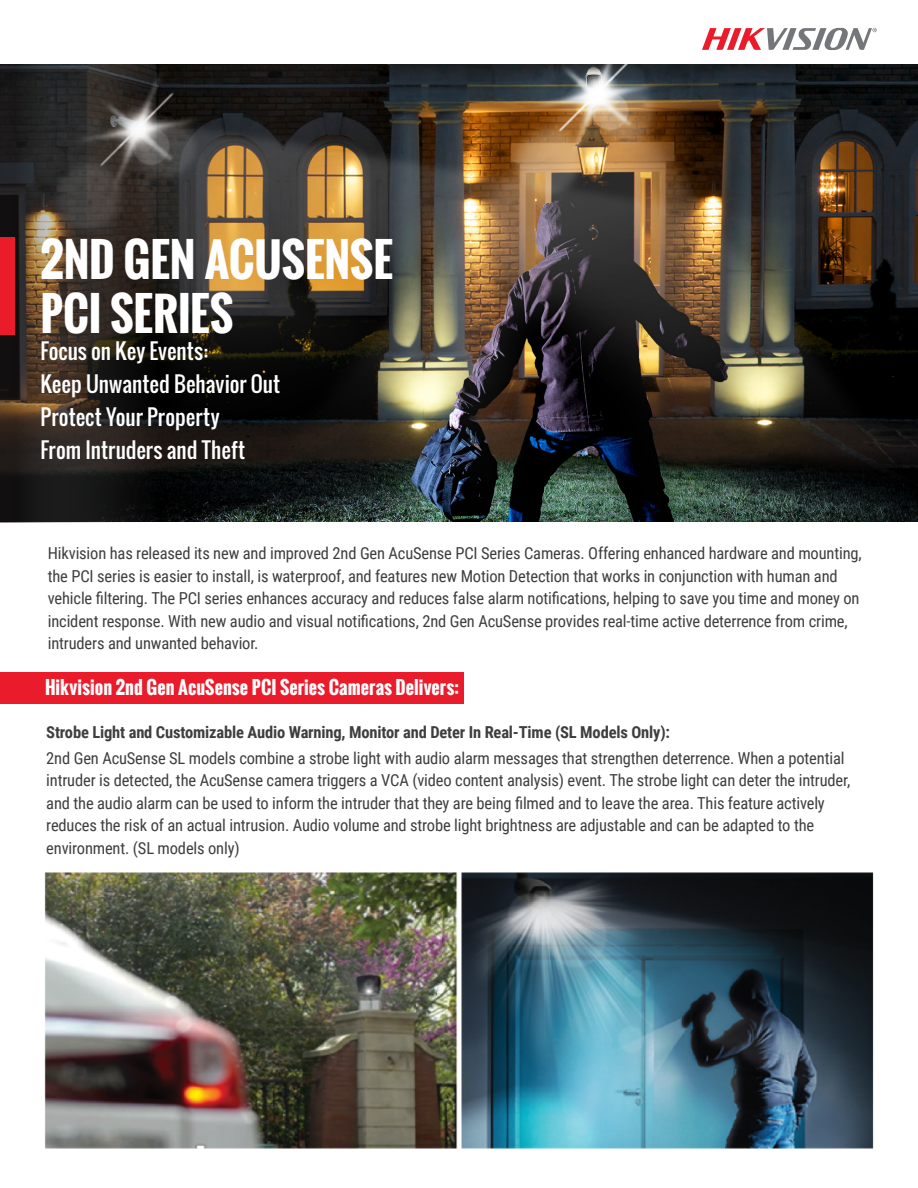
<style>
.page{position:relative;width:918px;height:1188px;background:#fff}
.page>*{position:absolute;margin:0;border:0;box-sizing:border-box;transform-origin:0 0}
.t1{font:700 45px/54px "Oswald";color:#fff}
.t2{font:21px "Oswald";color:#fff}
.t3{font:700 18px "Oswald";letter-spacing:.005em;color:#fff}
.t4{font:16.5px/22.5px "Roboto Condensed";letter-spacing:-.01em;color:#3e3e3f}
.t5{font:700 16.5px "Roboto Condensed";letter-spacing:-.01em;color:#3e3e3f}
</style>
<div class="page">
<img style="left:218px;top:65px;width:700px;height:457px">
<div style="left:0;top:672px;width:463px;height:31px;background:#ea1c2b"></div>
<svg style="left:0;top:65px;width:218px;height:457px;background:#2f2924"></svg>
<div style="left:0;top:238px;width:14px;height:97px;background:#ea1c2b"></div>
<svg style="left:702px;top:28px;width:175px;height:22px"></svg>
<img style="left:44px;top:872px;width:830px;height:277px">
<p class="t1" style="left:40px;top:233px;width:354px">2ND GEN ACUSENSE<br>PCI SERIES</p>
<p class="t2" style="left:40px;top:336px;width:169px">Focus on Key Events:</p>
<p class="t2" style="left:40px;top:369px;width:241px">Keep Unwanted Behavior Out</p>
<p class="t2" style="left:40px;top:402px;width:181px">Protect Your Property</p>
<p class="t2" style="left:40px;top:435px;width:206px">From Intruders and Theft</p>
<p class="t4" style="left:48px;top:542px;width:815px">Hikvision has released its new and improved 2nd Gen AcuSense PCI Series Cameras. Offering enhanced hardware and mounting, the PCI series is easier to install, is waterproof, and features new Motion Detection that works in conjunction with human and vehicle filtering. The PCI series enhances accuracy and reduces false alarm notifications, helping to save you time and money on incident response. With new audio and visual notifications, 2nd Gen AcuSense provides real-time active deterrence from crime, intruders and unwanted behavior.</p>
<p class="t3" style="left:45px;top:674px;width:415px">Hikvision 2nd Gen AcuSense PCI Series Cameras Delivers:</p>
<p class="t5" style="left:46px;top:721px;width:625px">Strobe Light and Customizable Audio Warning, Monitor and Deter In Real-Time (SL Models Only):</p>
<p class="t4" style="left:46px;top:746px;width:805px">2nd Gen AcuSense SL models combine a strobe light with audio alarm messages that strengthen deterrence. When a potential intruder is detected, the AcuSense camera triggers a VCA (video content analysis) event. The strobe light can deter the intruder, and the audio alarm can be used to inform the intruder that they are being filmed and to leave the area. This feature actively reduces the risk of an actual intrusion. Audio volume and strobe light brightness are adjustable and can be adapted to the environment. (SL models only)</p>
</div>
